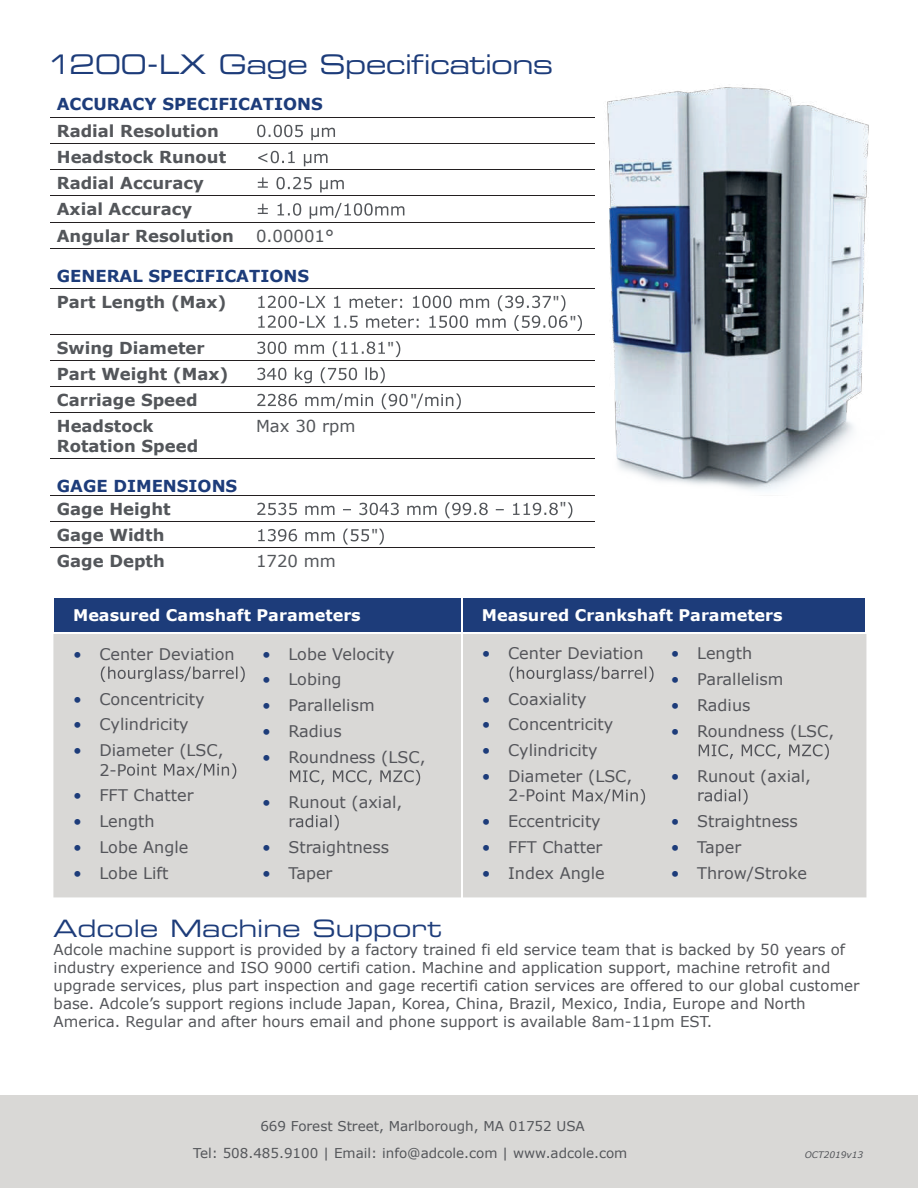
<style>
.page{position:relative;width:918px;height:1188px;background:#fff}
.page>*{position:absolute;margin:0;border:0;box-sizing:border-box;transform-origin:0 0}
.t1{font:27px "Eurostile LT Std Ex 2";letter-spacing:-.025em;color:#1d3c7a}
.t2{font:24px "Eurostile LT Std Ex 2";color:#1d3c7a}
.t3{font:700 16.5px/26.2px "Verdana";color:#53565a}
.t4{font:700 16.5px "Verdana";color:#1d3c7a}
.t5{font:16.5px "Verdana";color:#53565a}
.t6{font:700 16.5px "Verdana";color:#54565a}
.t7{font:16.05px/19.2px "Verdana";color:#54555a}
.t8{font:700 16.05px "Verdana";color:#fff}
.t9{font:15.75px "Verdana";color:#53565a}
.t10{font:15px/18px "Verdana";color:#54565a}
.t11{font:13.5px/26.5px "Verdana";color:#54565a}
.t12{font:italic 9px "Verdana";color:#54565a}
.s1{color:#1d3c7a}
</style>
<div class="page">
<div style="left:0;top:1095px;width:918px;height:93px;background:#d9d8d6"></div>
<img style="left:586px;top:87px;width:283px;height:404px">
<hr style="left:50px;top:117px;width:199px;height:1px;background:#231f20">
<hr style="left:249px;top:117px;width:346px;height:1px;background:#231f20">
<hr style="left:50px;top:144px;width:199px;height:1px;background:#231f20">
<hr style="left:249px;top:144px;width:346px;height:1px;background:#231f20">
<hr style="left:50px;top:170px;width:199px;height:1px;background:#231f20">
<hr style="left:249px;top:170px;width:346px;height:1px;background:#231f20">
<hr style="left:50px;top:196px;width:199px;height:1px;background:#231f20">
<hr style="left:249px;top:196px;width:346px;height:1px;background:#231f20">
<hr style="left:50px;top:222px;width:199px;height:1px;background:#231f20">
<hr style="left:249px;top:222px;width:346px;height:1px;background:#231f20">
<hr style="left:50px;top:249px;width:199px;height:1px;background:#231f20">
<hr style="left:249px;top:249px;width:346px;height:1px;background:#231f20">
<hr style="left:50px;top:288px;width:199px;height:1px;background:#231f20">
<hr style="left:249px;top:288px;width:346px;height:1px;background:#231f20">
<hr style="left:50px;top:334px;width:199px;height:1px;background:#231f20">
<hr style="left:249px;top:334px;width:346px;height:1px;background:#231f20">
<hr style="left:50px;top:360px;width:199px;height:1px;background:#231f20">
<hr style="left:249px;top:360px;width:346px;height:1px;background:#231f20">
<hr style="left:50px;top:386px;width:199px;height:1px;background:#231f20">
<hr style="left:249px;top:386px;width:346px;height:1px;background:#231f20">
<hr style="left:50px;top:413px;width:199px;height:1px;background:#231f20">
<hr style="left:249px;top:413px;width:346px;height:1px;background:#231f20">
<hr style="left:50px;top:459px;width:199px;height:1px;background:#231f20">
<hr style="left:249px;top:459px;width:346px;height:1px;background:#231f20">
<hr style="left:50px;top:495px;width:199px;height:1px;background:#231f20">
<hr style="left:249px;top:495px;width:346px;height:1px;background:#231f20">
<hr style="left:50px;top:522px;width:199px;height:1px;background:#231f20">
<hr style="left:249px;top:522px;width:346px;height:1px;background:#231f20">
<hr style="left:50px;top:548px;width:199px;height:1px;background:#231f20">
<hr style="left:249px;top:548px;width:346px;height:1px;background:#231f20">
<svg style="left:257px;top:125px;width:78px;height:15px"></svg>
<svg style="left:258px;top:151px;width:70px;height:15px"></svg>
<svg style="left:258px;top:177px;width:86px;height:15px"></svg>
<svg style="left:258px;top:203px;width:146px;height:16px"></svg>
<svg style="left:258px;top:295px;width:324px;height:36px"></svg>
<svg style="left:257px;top:341px;width:143px;height:16px"></svg>
<svg style="left:257px;top:367px;width:128px;height:16px"></svg>
<svg style="left:257px;top:394px;width:204px;height:15px"></svg>
<svg style="left:257px;top:502px;width:315px;height:16px"></svg>
<svg style="left:258px;top:529px;width:126px;height:16px"></svg>
<div style="left:54px;top:598px;width:811px;height:34px;background:#1d3c7a"></div>
<div style="left:53px;top:634px;width:813px;height:263px;background:#d9d8d6"></div>
<hr style="left:461px;top:597px;width:2px;height:36px;background:#fff">
<hr style="left:461px;top:634px;width:2px;height:263px;background:#fff">
<svg style="left:101px;top:667px;width:144px;height:15px;background:#b9b9b8"></svg>
<svg style="left:127px;top:763px;width:109px;height:16px;background:#bcbcbb"></svg>
<svg style="left:290px;top:770px;width:130px;height:15px;background:#bcbbbb"></svg>
<svg style="left:296px;top:815px;width:43px;height:15px"></svg>
<svg style="left:510px;top:667px;width:144px;height:15px;background:#b9b9b8"></svg>
<svg style="left:536px;top:789px;width:109px;height:16px;background:#bcbcbb"></svg>
<svg style="left:699px;top:744px;width:130px;height:15px;background:#bcbbbb"></svg>
<svg style="left:705px;top:789px;width:43px;height:16px"></svg>
<h1 class="t1" style="left:47px;top:45px;width:508px">1200-LX Gage Specifications</h1>
<p class="t4" style="left:57px;top:93px;width:268px">ACCURACY SPECIFICATIONS</p>
<p class="t6" style="left:57px;top:120px;width:164px">Radial Resolution</p>
<p class="t3" style="left:57px;top:144px;width:178px">Headstock Runout<br>Radial Accuracy<br>Axial Accuracy<br>Angular Resolution</p>
<p class="t5" style="left:256px;top:225px;width:79px">0.00001°</p>
<p class="t4" style="left:57px;top:265px;width:254px">GENERAL SPECIFICATIONS</p>
<p class="t3" style="left:57px;top:289px;width:171px">Part Length (Max)</p>
<p class="t3" style="left:57px;top:335px;width:173px">Swing Diameter<br>Part Weight (Max)<br>Carriage Speed<br>Headstock</p>
<p class="t3" style="left:57px;top:433px;width:143px">Rotation Speed</p>
<p class="t5" style="left:256px;top:416px;width:101px">Max 30 rpm</p>
<p class="t9" style="left:387px;top:338px;width:9px">"</p>
<p class="t9" style="left:410px;top:391px;width:9px">"</p>
<p class="t9" style="left:552px;top:292px;width:9px">"</p>
<p class="t9" style="left:569px;top:312px;width:9px">"</p>
<p class="t4" style="left:57px;top:475px;width:182px">GAGE DIMENSIONS</p>
<p class="t3" style="left:57px;top:496px;width:115px">Gage Height<br>Gage Width<br>Gage Depth</p>
<p class="t5" style="left:256px;top:551px;width:81px">1720 mm</p>
<p class="t9" style="left:371px;top:525px;width:9px">"</p>
<p class="t9" style="left:559px;top:498px;width:9px">"</p>
<p class="t8" style="left:73px;top:605px;width:289px">Measured Camshaft Parameters</p>
<p class="t8" style="left:482px;top:605px;width:302px">Measured Crankshaft Parameters</p>
<p class="t7" style="left:73px;top:644px;width:163px"><span class="s1">•</span> Center Deviation</p>
<p class="t7" style="left:73px;top:689px;width:133px"><span class="s1">•</span> Concentricity</p>
<p class="t7" style="left:73px;top:715px;width:117px"><span class="s1">•</span> Cylindricity</p>
<p class="t7" style="left:99px;top:741px;width:126px;text-indent:-26px"><span class="s1">•</span> Diameter (LSC,<br>2-P</p>
<p class="t7" style="left:73px;top:786px;width:122px"><span class="s1">•</span> FFT Chatter</p>
<p class="t7" style="left:73px;top:812px;width:83px"><span class="s1">•</span> Length</p>
<p class="t7" style="left:73px;top:838px;width:117px"><span class="s1">•</span> Lobe Angle</p>
<p class="t7" style="left:73px;top:864px;width:97px"><span class="s1">•</span> Lobe Lift</p>
<p class="t7" style="left:671px;top:644px;width:83px"><span class="s1">•</span> Length</p>
<p class="t7" style="left:671px;top:670px;width:114px"><span class="s1">•</span> Parallelism</p>
<p class="t7" style="left:671px;top:696px;width:81px"><span class="s1">•</span> Radius</p>
<p class="t7" style="left:671px;top:722px;width:165px"><span class="s1">•</span> Roundness (LSC,</p>
<p class="t7" style="left:697px;top:767px;width:115px;text-indent:-26px"><span class="s1">•</span> Runout (axial, r</p>
<p class="t7" style="left:671px;top:812px;width:129px"><span class="s1">•</span> Straightness</p>
<p class="t7" style="left:671px;top:838px;width:72px"><span class="s1">•</span> Taper</p>
<p class="t7" style="left:671px;top:864px;width:138px"><span class="s1">•</span> Throw/Stroke</p>
<p class="t7" style="left:262px;top:644px;width:134px"><span class="s1">•</span> Lobe Velocity</p>
<p class="t7" style="left:262px;top:670px;width:81px"><span class="s1">•</span> Lobing</p>
<p class="t7" style="left:262px;top:696px;width:114px"><span class="s1">•</span> Parallelism</p>
<p class="t7" style="left:262px;top:722px;width:81px"><span class="s1">•</span> Radius</p>
<p class="t7" style="left:262px;top:748px;width:165px"><span class="s1">•</span> Roundness (LSC,</p>
<p class="t7" style="left:288px;top:793px;width:115px;text-indent:-26px"><span class="s1">•</span> Runout (axial, r</p>
<p class="t7" style="left:262px;top:838px;width:129px"><span class="s1">•</span> Straightness</p>
<p class="t7" style="left:262px;top:864px;width:72px"><span class="s1">•</span> Taper</p>
<p class="t7" style="left:482px;top:644px;width:163px"><span class="s1">•</span> Center Deviation</p>
<p class="t7" style="left:482px;top:689px;width:106px"><span class="s1">•</span> Coaxiality</p>
<p class="t7" style="left:482px;top:715px;width:133px"><span class="s1">•</span> Concentricity</p>
<p class="t7" style="left:482px;top:741px;width:117px"><span class="s1">•</span> Cylindricity</p>
<p class="t7" style="left:508px;top:767px;width:126px;text-indent:-26px"><span class="s1">•</span> Diameter (LSC,<br>2-P</p>
<p class="t7" style="left:482px;top:812px;width:120px"><span class="s1">•</span> Eccentricity</p>
<p class="t7" style="left:482px;top:838px;width:122px"><span class="s1">•</span> FFT Chatter</p>
<p class="t7" style="left:482px;top:864px;width:124px"><span class="s1">•</span> Index Angle</p>
<h2 class="t2" style="left:54px;top:912px;width:390px">Adcole Machine Support</h2>
<p class="t10" style="left:54px;top:941px;width:807px">Adcole machine support is provided by a factory trained fi eld service team that is backed by 50 years of industry experience and ISO 9000 certifi cation. Machine and application support, machine retrofit and upgrade services, plus part inspection and gage recertifi cation services are offered to our global customer base. Adcole’s support regions include Japan, Korea, China, Brazil, Mexico, India, Europe and North America. Regular and after hours email and phone support is available 8am-11pm EST.</p>
<p class="t11" style="left:193px;top:1113px;width:436px;text-indent:67px">669 Forest Street, Marlborough, MA 01752 USA<br>Tel: 508.485.9100 | Email: info@adcole.com | www.adcole.com</p>
<p class="t12" style="left:805px;top:1149px;width:60px">OCT2019v13</p>
</div>
